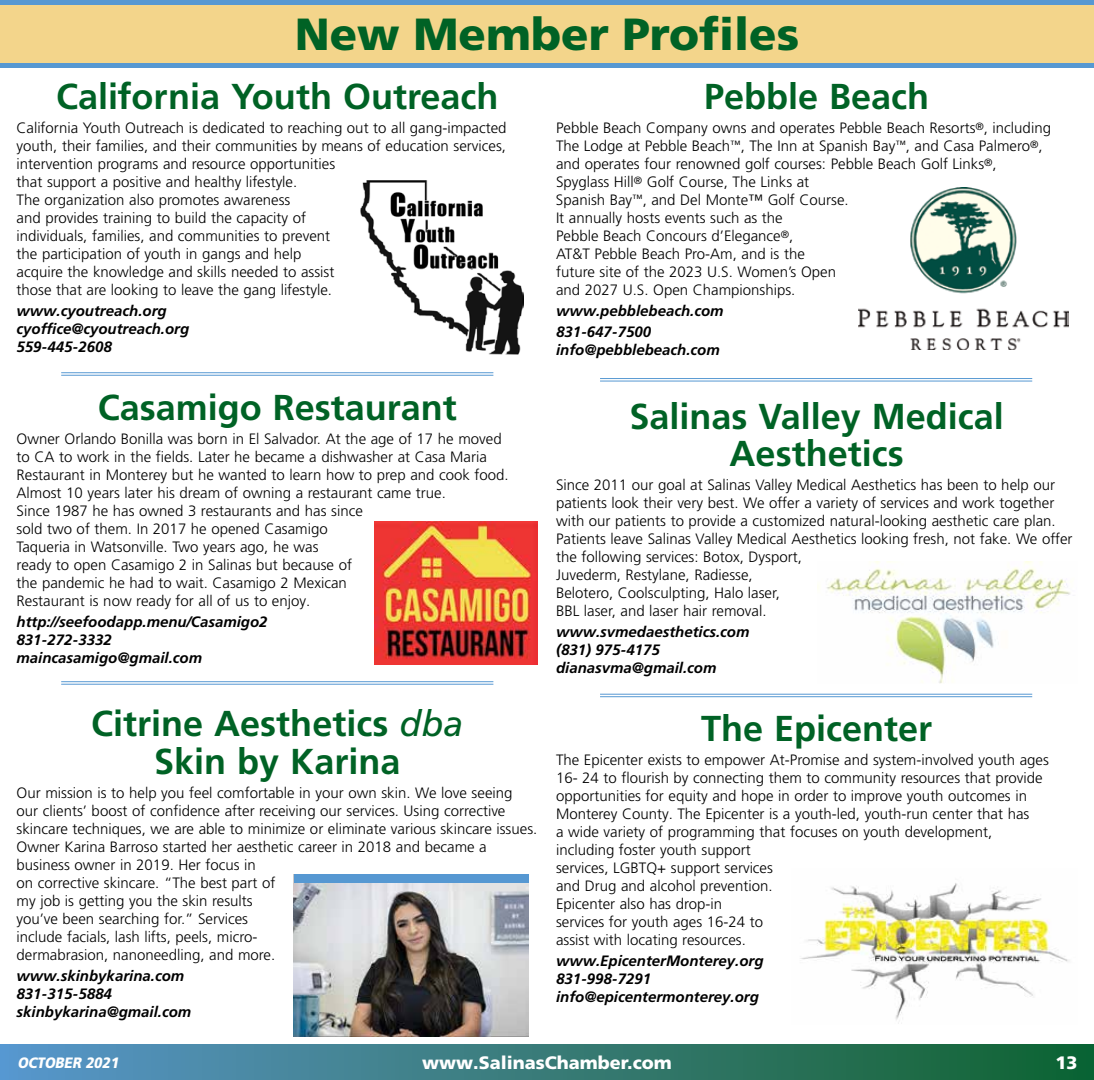
<style>
.page{position:relative;width:1094px;height:1080px;background:#fff}
.page>*{position:absolute;margin:0;border:0;box-sizing:border-box;transform-origin:0 0}
.t1{font:900 45px "Frutiger LT Pro";color:#006225}
.t2{font:700 36px/37.5px "Frutiger LT Pro";color:#006225;text-align:center}
.t3{font:900 18px "Frutiger LT Pro";color:#fff}
.t4{font:300 15px/18px "Frutiger LT Pro";color:#000}
.t5{font:italic 700 15px/18px "Frutiger LT Pro";color:#000}
.t6{font:italic 900 15px "Frutiger LT Pro";color:#fff;scale:.9 1}
.s1{font-weight:400;font-style:italic}
</style>
<div class="page">
<div style="left:0;top:1044px;width:1094px;height:36px;background:linear-gradient(to right,#5b96c8,#11622d)"></div>
<div style="left:0;top:2px;width:1094px;height:66px;background:#f3d58b"></div>
<hr style="left:0;top:0;width:1093px;height:4px;background:#5698d2">
<div style="left:0;top:63px;width:1093px;height:5px;background:#5698d2"></div>
<img style="left:374px;top:521px;width:163px;height:144px">
<img style="left:858px;top:188px;width:210px;height:162px">
<img style="left:360px;top:180px;width:163px;height:175px">
<img style="left:817px;top:561px;width:254px;height:122px">
<img style="left:800px;top:883px;width:269px;height:141px">
<hr style="left:600px;top:378px;width:432px;height:1px;background:#5698d2">
<hr style="left:600px;top:381px;width:432px;height:1px;background:#5698d2">
<hr style="left:600px;top:694px;width:432px;height:1px;background:#5698d2">
<hr style="left:600px;top:696px;width:432px;height:1px;background:#5698d2">
<hr style="left:61px;top:372px;width:432px;height:1px;background:#5698d2">
<hr style="left:61px;top:375px;width:432px;height:1px;background:#5698d2">
<hr style="left:61px;top:681px;width:432px;height:1px;background:#5698d2">
<hr style="left:61px;top:684px;width:432px;height:1px;background:#5698d2">
<img style="left:294px;top:883px;width:234px;height:153px">
<div style="left:294px;top:874px;width:234px;height:9px;background:#5698d2"></div>
<h1 class="t1" style="left:295px;top:7px;width:506px">New Member Profiles</h1>
<h2 class="t2" style="left:56px;top:78px;width:444px">California Youth Outreach</h2>
<p class="t4" style="left:17px;top:119px;width:491px">California Youth Outreach is dedicated to reaching out to all gang-impacted youth, their families, and their communities by means of education services, intervention programs and resource opportunities<br>that support a positive and healthy lifestyle.<br>The organization also promotes awareness<br>and provides training to build the capacity of<br>individuals, families, and communities to prevent<br>the participation of youth in gangs and help<br>acquire the knowledge and skills needed to assist<br>those that are looking to leave the gang lifestyle.</p>
<p class="t5" style="left:17px;top:302px;width:174px">www.cyoutreach.org cyoffice@cyoutreach.org<br>559-445-2608</p>
<h2 class="t2" style="left:98px;top:388px;width:361px">Casamigo Restaurant</h2>
<p class="t4" style="left:17px;top:429px;width:493px">Owner Orlando Bonilla was born in El Salvador. At the age of 17 he moved to CA to work in the fields. Later he became a dishwasher at Casa Maria Restaurant in Monterey but he wanted to learn how to prep and cook food.<br>Almost 10 years later his dream of owning a restaurant came true.<br>Since 1987 he has owned 3 restaurants and has since<br>sold two of them. In 2017 he opened Casamigo<br>Taqueria in Watsonville. Two years ago, he was<br>ready to open Casamigo 2 in Salinas but because of<br>the pandemic he had to wait. Casamigo 2 Mexican<br>Restaurant is now ready for all of us to enjoy.</p>
<p class="t5" style="left:17px;top:612px;width:252px">http://seefoodapp.menu/Casamigo2<br>831-272-3332 maincasamigo@gmail.com</p>
<h2 class="t2" style="left:91px;top:705px;width:374px">Citrine Aesthetics <span class="s1">dba<br></span>Skin by Karina</h2>
<p class="t4" style="left:17px;top:783px;width:522px">Our mission is to help you feel comfortable in your own skin. We love seeing our clients’ boost of confidence after receiving our services. Using corrective skincare techniques, we are able to minimize or eliminate various skincare issues.<br>Owner Karina Barroso started her aesthetic career in 2018 and became a business owner in 2019. Her focus in<br>on corrective skincare. “The best part of<br>my job is getting you the skin results<br>you’ve been searching for.” Services<br>include facials, lash lifts, peels, micro-<br>dermabrasion, nanoneedling, and more.</p>
<p class="t5" style="left:17px;top:966px;width:176px">www.skinbykarina.com<br>831-315-5884 skinbykarina@gmail.com</p>
<h2 class="t2" style="left:704px;top:78px;width:227px">Pebble Beach</h2>
<p class="t4" style="left:556px;top:119px;width:496px">Pebble Beach Company owns and operates Pebble Beach Resorts<sup>®</sup>, including The Lodge at Pebble Beach<sup>™</sup>, The Inn at Spanish Bay<sup>™</sup>, and Casa Palmero<sup>®</sup>, and operates four renowned golf courses: Pebble Beach Golf Links<sup>®</sup>, Spyglass Hill<sup>®</sup> Golf Course, The Links at<br>Spanish Bay<sup>™</sup>, and Del Monte™ Golf Course.<br>It annually hosts events such as the<br>Pebble Beach Concours d’Elegance<sup>®</sup>,<br>AT&amp;T Pebble Beach Pro-Am, and is the<br>future site of the 2023 U.S. Women’s Open<br>and 2027 U.S. Open Championships.</p>
<p class="t5" style="left:556px;top:300px;width:169px;line-height:21px">www.pebblebeach.com<br>831-647-7500</p>
<p class="t5" style="left:556px;top:341px;width:165px">info@pebblebeach.com</p>
<h2 class="t2" style="left:629px;top:397px;width:376px">Salinas Valley Medical<br>Aesthetics</h2>
<p class="t4" style="left:556px;top:476px;width:518px">Since 2011 our goal at Salinas Valley Medical Aesthetics has been to help our patients look their very best. We offer a variety of services and work together with our patients to provide a customized natural-looking aesthetic care plan.<br>Patients leave Salinas Valley Medical Aesthetics looking fresh, not fake. We offer the following services: Botox, Dysport,<br>Juvederm, Restylane, Radiesse,<br>Belotero, Coolsculpting, Halo laser,<br>BBL laser, and laser hair removal.</p>
<p class="t5" style="left:556px;top:623px;width:195px">www.svmedaesthetics.com (831) 975-4175 dianasvma@gmail.com</p>
<h2 class="t2" style="left:701px;top:709px;width:233px">The Epicenter</h2>
<p class="t4" style="left:556px;top:750px;width:494px">The Epicenter exists to empower At-Promise and system-involved youth ages 16- 24 to flourish by connecting them to community resources that provide opportunities for equity and hope in order to improve youth outcomes in Monterey County. The Epicenter is a youth-led, youth-run center that has<br>a wide variety of programming that focuses on youth development, including foster youth support<br>services, LGBTQ+ support services<br>and Drug and alcohol prevention.<br>Epicenter also has drop-in<br>services for youth ages 16-24 to<br>assist with locating resources.</p>
<p class="t5" style="left:556px;top:951px;width:209px">www.EpicenterMonterey.org<br>831-998-7291 info@epicentermonterey.org</p>
<p class="t6" style="left:17px;top:1053px;width:117px">OCTOBER 2021</p>
<p class="t3" style="left:422px;top:1052px;width:251px">www.SalinasChamber.com</p>
<p class="t3" style="left:1055px;top:1052px;width:23px">13</p>
</div>
